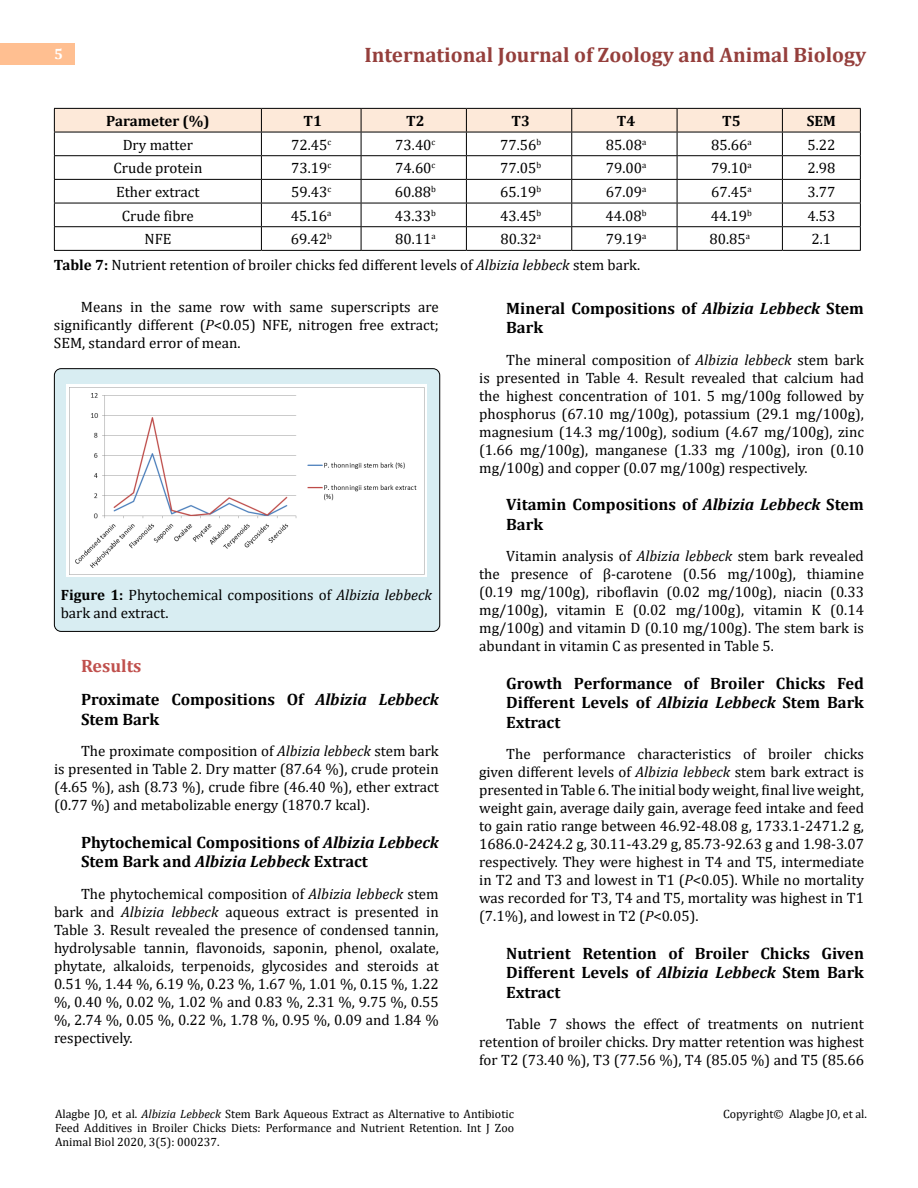
<style>
.page{position:relative;width:918px;height:1188px;background:#fff}
.page>*{position:absolute;margin:0;border:0;box-sizing:border-box;transform-origin:0 0}
.t1{font:700 21px "Cambria";color:#953f3c}
.t2{font:700 18px "Cambria";color:#c0504d}
.t3{font:700 16.5px/19.5px "Cambria";color:#000}
.t4{font:15px/18px "Cambria";color:#000;text-align:justify}
.t5{font:700 15px "Cambria";color:#000}
.t6{font:700 15px "Cambria";color:#fff}
.t7{font:12px/14.4px "Cambria";color:#000;text-align:justify}
.s1{font-weight:700}
.s2{font-style:italic}
</style>
<div class="page">
<div style="left:0;top:43px;width:75px;height:21px;background:#ffbf91"></div>
<div style="left:54px;top:369px;width:386px;height:262px;background:#d8edf2;border-radius:7px"></div>
<div style="left:54px;top:368px;width:386px;height:264px;border:1px solid #000;border-radius:7px"></div>
<svg style="left:54px;top:108px;width:807px;height:142px"></svg>
<hr style="left:54px;top:250px;width:207px;height:1px;background:#000">
<hr style="left:261px;top:250px;width:100px;height:1px;background:#000">
<hr style="left:361px;top:250px;width:105px;height:1px;background:#000">
<hr style="left:466px;top:250px;width:106px;height:1px;background:#000">
<hr style="left:572px;top:250px;width:105px;height:1px;background:#000">
<hr style="left:677px;top:250px;width:105px;height:1px;background:#000">
<hr style="left:782px;top:250px;width:79px;height:1px;background:#000">
<img style="left:67px;top:384px;width:359px;height:192px">
<p class="t6" style="left:54px;top:44px;width:10px">5</p>
<h1 class="t1" style="left:364px;top:40px;width:503px">International Journal of Zoology and Animal Biology</h1>
<p class="t5" style="left:106px;top:110px;width:105px">Parameter (%)</p>
<p class="t5" style="left:304px;top:110px;width:20px">T1</p>
<p class="t5" style="left:406px;top:110px;width:20px">T2</p>
<p class="t5" style="left:511px;top:110px;width:20px">T3</p>
<p class="t5" style="left:617px;top:110px;width:20px">T4</p>
<p class="t5" style="left:722px;top:110px;width:20px">T5</p>
<p class="t5" style="left:807px;top:110px;width:31px">SEM</p>
<p class="t4" style="left:123px;top:136px;width:72px">Dry matter</p>
<p class="t4" style="left:291px;top:136px;width:42px">72.45<sup>c</sup></p>
<p class="t4" style="left:395px;top:136px;width:42px">73.40<sup>c</sup></p>
<p class="t4" style="left:500px;top:136px;width:43px">77.56<sup>b</sup></p>
<p class="t4" style="left:606px;top:136px;width:42px">85.08<sup>a</sup></p>
<p class="t4" style="left:711px;top:136px;width:42px">85.66<sup>a</sup></p>
<p class="t4" style="left:807px;top:136px;width:30px">5.22</p>
<p class="t4" style="left:113px;top:159px;width:90px">Crude protein</p>
<p class="t4" style="left:291px;top:159px;width:42px">73.19<sup>c</sup></p>
<p class="t4" style="left:395px;top:159px;width:42px">74.60<sup>c</sup></p>
<p class="t4" style="left:500px;top:159px;width:43px">77.05<sup>b</sup></p>
<p class="t4" style="left:606px;top:159px;width:42px">79.00<sup>a</sup></p>
<p class="t4" style="left:711px;top:159px;width:42px">79.10<sup>a</sup></p>
<p class="t4" style="left:807px;top:159px;width:30px">2.98</p>
<p class="t4" style="left:116px;top:183px;width:85px">Ether extract</p>
<p class="t4" style="left:291px;top:183px;width:42px">59.43<sup>c</sup></p>
<p class="t4" style="left:395px;top:183px;width:43px">60.88<sup>b</sup></p>
<p class="t4" style="left:500px;top:183px;width:43px">65.19<sup>b</sup></p>
<p class="t4" style="left:606px;top:183px;width:42px">67.09<sup>a</sup></p>
<p class="t4" style="left:711px;top:183px;width:42px">67.45<sup>a</sup></p>
<p class="t4" style="left:807px;top:183px;width:30px">3.77</p>
<p class="t4" style="left:122px;top:207px;width:74px">Crude fibre</p>
<p class="t4" style="left:291px;top:207px;width:42px">45.16<sup>a</sup></p>
<p class="t4" style="left:395px;top:207px;width:43px">43.33<sup>b</sup></p>
<p class="t4" style="left:500px;top:207px;width:43px">43.45<sup>b</sup></p>
<p class="t4" style="left:606px;top:207px;width:43px">44.08<sup>b</sup></p>
<p class="t4" style="left:711px;top:207px;width:43px">44.19<sup>b</sup></p>
<p class="t4" style="left:807px;top:207px;width:30px">4.53</p>
<p class="t4" style="left:144px;top:230px;width:28px">NFE</p>
<p class="t4" style="left:291px;top:230px;width:43px">69.42<sup>b</sup></p>
<p class="t4" style="left:395px;top:230px;width:42px">80.11<sup>a</sup></p>
<p class="t4" style="left:500px;top:230px;width:42px">80.32<sup>a</sup></p>
<p class="t4" style="left:606px;top:230px;width:42px">79.19<sup>a</sup></p>
<p class="t4" style="left:709px;top:230px;width:42px">80.85<sup>a</sup></p>
<p class="t4" style="left:812px;top:230px;width:21px">2.1</p>
<p class="t4" style="left:54px;top:255px;width:588px"><span class="s1">Table 7:</span> Nutrient retention of broiler chicks fed different levels of <span class="s2">Albizia lebbeck</span> stem bark.</p>
<p class="t4" style="left:54px;top:298px;width:386px;text-indent:27px">Means in the same row with same superscripts are significantly different (<span class="s2">P</span>&lt;0.05) NFE, nitrogen free extract; SEM, standard error of mean.</p>
<p class="t3" style="left:506px;top:298px;width:359px">Mineral Compositions of <span class="s2">Albizia Lebbeck</span> Stem<br>Bark</p>
<p class="t4" style="left:479px;top:351px;width:386px;text-indent:27px">The mineral composition of <span class="s2">Albizia lebbeck</span> stem bark is presented in Table 4. Result revealed that calcium had the highest concentration of 101. 5 mg/100g followed by phosphorus (67.10 mg/100g), potassium (29.1 mg/100g), magnesium (14.3 mg/100g), sodium (4.67 mg/100g), zinc (1.66 mg/100g), manganese (1.33 mg /100g), iron (0.10 mg/100g) and copper (0.07 mg/100g) respectively.</p>
<p class="t3" style="left:506px;top:494px;width:359px">Vitamin Compositions of <span class="s2">Albizia Lebbeck</span> Stem<br>Bark</p>
<p class="t4" style="left:479px;top:547px;width:386px;text-indent:27px">Vitamin analysis of <span class="s2">Albizia lebbeck</span> stem bark revealed the presence of β-carotene (0.56 mg/100g), thiamine (0.19 mg/100g), riboflavin (0.02 mg/100g), niacin (0.33 mg/100g), vitamin E (0.02 mg/100g), vitamin K (0.14 mg/100g) and vitamin D (0.10 mg/100g). The stem bark is abundant in vitamin C as presented in Table 5.</p>
<p class="t3" style="left:506px;top:673px;width:359px;text-align:justify">Growth Performance of Broiler Chicks Fed Different Levels of <span class="s2">Albizia Lebbeck</span> Stem Bark Extract</p>
<p class="t4" style="left:479px;top:745px;width:386px;text-indent:27px">The performance characteristics of broiler chicks given different levels of <span class="s2">Albizia lebbeck</span> stem bark extract is presented in Table 6. The initial body weight, final live weight, weight gain, average daily gain, average feed intake and feed to gain ratio range between 46.92-48.08 g, 1733.1-2471.2 g, 1686.0-2424.2 g, 30.11-43.29 g, 85.73-92.63 g and 1.98-3.07 respectively. They were highest in T4 and T5, intermediate in T2 and T3 and lowest in T1 (<span class="s2">P</span>&lt;0.05). While no mortality was recorded for T3, T4 and T5, mortality was highest in T1 (7.1%), and lowest in T2 (<span class="s2">P</span>&lt;0.05).</p>
<p class="t3" style="left:506px;top:943px;width:359px;text-align:justify">Nutrient Retention of Broiler Chicks Given Different Levels of <span class="s2">Albizia Lebbeck</span> Stem Bark Extract</p>
<p class="t4" style="left:479px;top:1015px;width:386px;text-indent:27px">Table 7 shows the effect of treatments on nutrient retention of broiler chicks. Dry matter retention was highest for T2 (73.40 %), T3 (77.56 %), T4 (85.05 %) and T5 (85.66</p>
<p class="t4" style="left:61px;top:586px;width:373px"><span class="s1">Figure 1:</span> Phytochemical compositions of <span class="s2">Albizia lebbeck </span>bark and extract.</p>
<p class="t2" style="left:81px;top:653px;width:62px">Results</p>
<p class="t3" style="left:81px;top:689px;width:359px">Proximate Compositions Of <span class="s2">Albizia Lebbeck<br></span>Stem Bark</p>
<p class="t4" style="left:54px;top:742px;width:386px;text-indent:27px">The proximate composition of <span class="s2">Albizia lebbeck</span> stem bark is presented in Table 2. Dry matter (87.64 %), crude protein (4.65 %), ash (8.73 %), crude fibre (46.40 %), ether extract (0.77 %) and metabolizable energy (1870.7 kcal).</p>
<p class="t3" style="left:81px;top:832px;width:359px">Phytochemical Compositions of <span class="s2">Albizia Lebbeck<br></span>Stem Bark and <span class="s2">Albizia Lebbeck</span> Extract</p>
<p class="t4" style="left:54px;top:885px;width:386px;text-indent:27px">The phytochemical composition of <span class="s2">Albizia lebbeck</span> stem bark and <span class="s2">Albizia lebbeck</span> aqueous extract is presented in Table 3. Result revealed the presence of condensed tannin, hydrolysable tannin, flavonoids, saponin, phenol, oxalate, phytate, alkaloids, terpenoids, glycosides and steroids at 0.51 %, 1.44 %, 6.19 %, 0.23 %, 1.67 %, 1.01 %, 0.15 %, 1.22 %, 0.40 %, 0.02 %, 1.02 % and 0.83 %, 2.31 %, 9.75 %, 0.55 %, 2.74 %, 0.05 %, 0.22 %, 1.78 %, 0.95 %, 0.09 and 1.84 % respectively.</p>
<p class="t7" style="left:55px;top:1106px;width:461px">Alagbe JO, et al. <span class="s2">Albizia Lebbeck</span> Stem Bark Aqueous Extract as Alternative to Antibiotic Feed Additives in Broiler Chicks Diets: Performance and Nutrient Retention. Int J Zoo Animal Biol 2020, 3(5): 000237.</p>
<p class="t7" style="left:723px;top:1106px;width:145px">Copyright© Alagbe JO, et al.</p>
</div>
